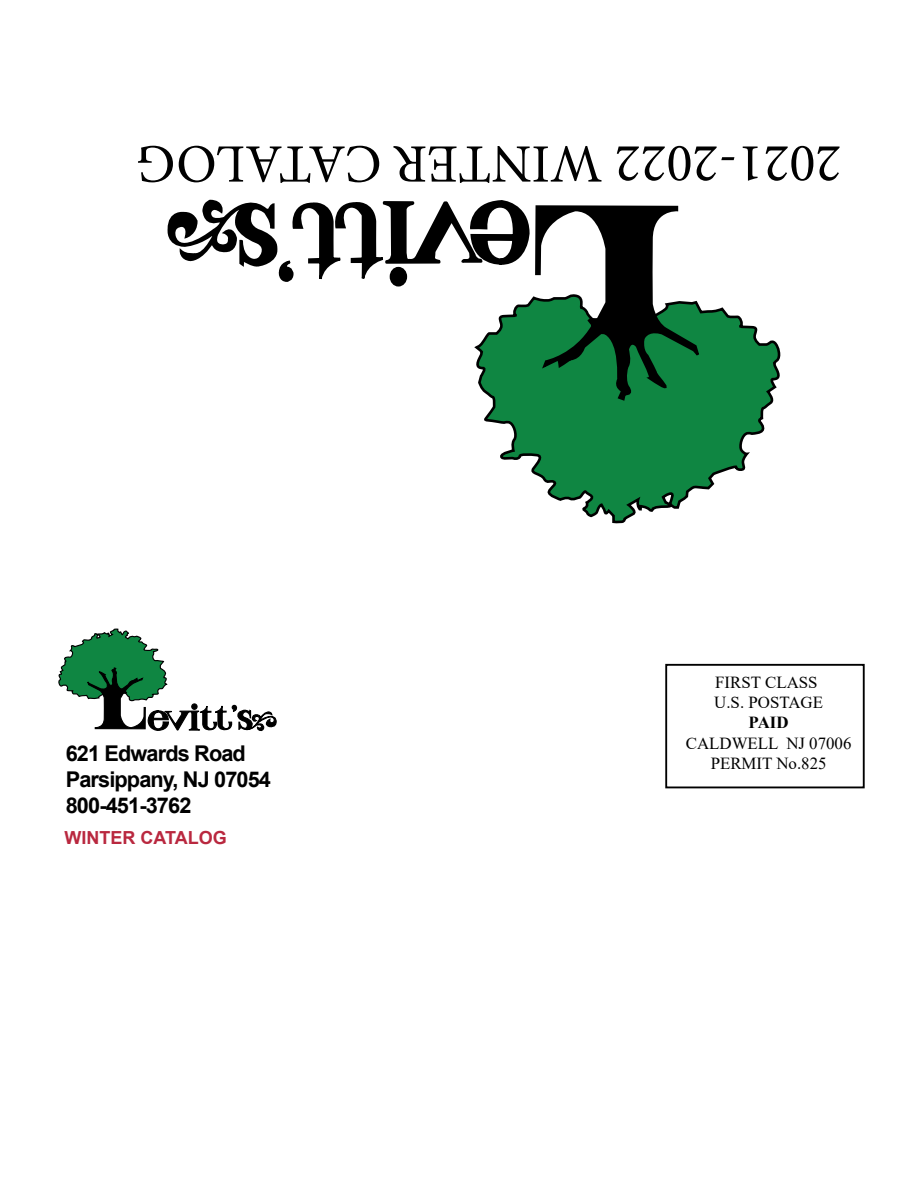
<style>
.page{position:relative;width:918px;height:1188px;background:#fff}
.page>*{position:absolute;margin:0;border:0;box-sizing:border-box;transform-origin:0 0}
.t1{font:54px "Minion Pro";color:#000}
.t2{font:700 21.75px/26.1px "Arial";letter-spacing:-.04em;color:#000}
.t3{font:700 18px "Arial";color:#b9283f}
.t4{font:16.8px/20.2px "Times New Roman";color:#000}
.t5{font:700 16.8px "Times New Roman";color:#000}
</style>
<div class="page">
<svg style="left:58px;top:628px;width:219px;height:104px"></svg>
<div style="left:665px;top:664px;width:200px;height:124px;border:2px solid #000"></div>
<svg style="left:167px;top:199px;width:361px;height:88px"></svg>
<svg style="left:474px;top:296px;width:307px;height:228px"></svg>
<svg style="left:534px;top:205px;width:170px;height:198px"></svg>
<h1 class="t1" style="left:841px;top:200px;width:706px;rotate:-180deg">2021-2022 WINTER CATALOG</h1>
<p class="t2" style="left:66px;top:741px;width:207px">621 Edwards Road<br>Parsippany, NJ 07054<br>800-451-3762</p>
<p class="t3" style="left:65px;top:825px;width:164px">WINTER CATALOG</p>
<p class="t4" style="left:714px;top:672px;width:110px">FIRST CLASS<br>U.S. POSTAGE</p>
<p class="t5" style="left:749px;top:711px;width:41px">PAID</p>
<p class="t4" style="left:686px;top:732px;width:167px;text-align:center">CALDWELL NJ 07006<br>PERMIT No.825</p>
</div>
